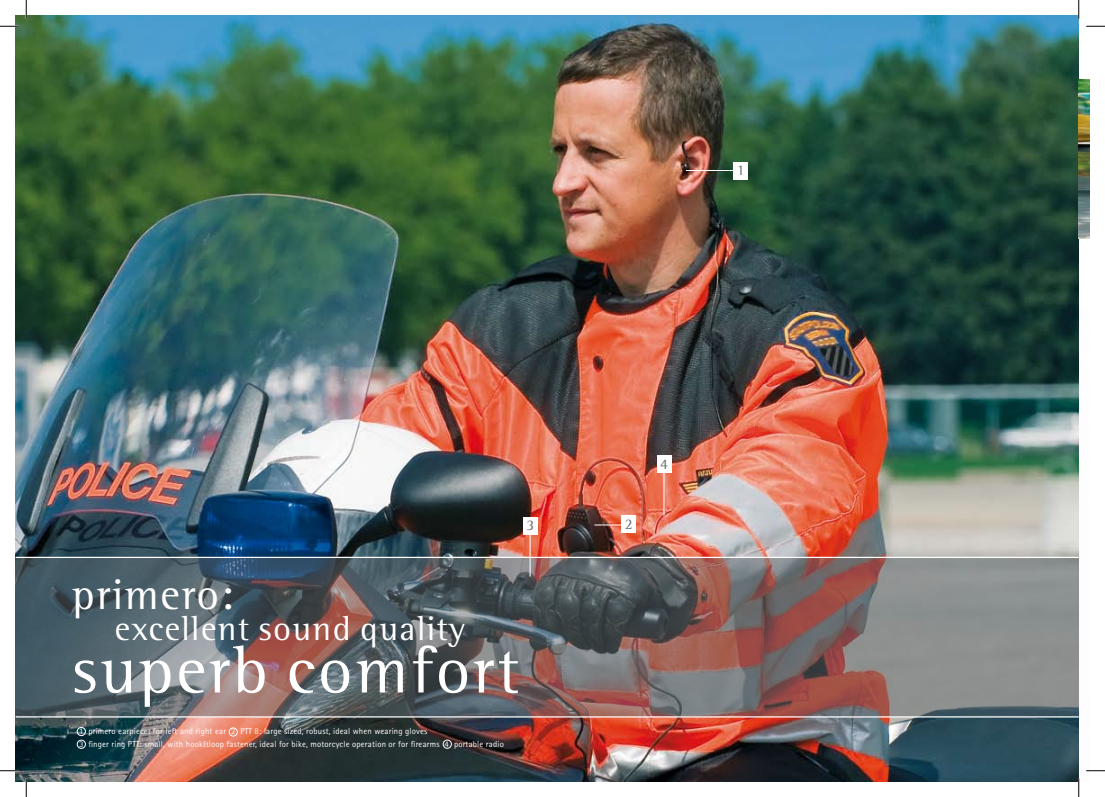
<style>
.page{position:relative;width:1105px;height:797px;background:#fff}
.page>*{position:absolute;margin:0;border:0;box-sizing:border-box;transform-origin:0 0}
.t1{font:67.38px "Rotis Semi Serif";letter-spacing:.04em;color:#fff}
.t2{font:43.75px "Rotis Semi Serif";letter-spacing:.04em;color:#fff}
.t3{font:34.75px "Rotis Semi Serif";letter-spacing:.04em;color:#fff}
.t4{font:15px "Rotis Semi Serif";color:#626b71}
.t5{font:8.75px/12.5px "Rotis Sans Serif";letter-spacing:.015em;color:#fff}
</style>
<div class="page">
<img style="left:16px;top:16px;width:1063px;height:765px">
<svg style="left:16px;top:558px;width:1063px;height:158px;background:#6e696b"></svg>
<hr style="left:16px;top:556px;width:1063px;height:2px;background:#fff">
<hr style="left:16px;top:716px;width:1063px;height:1px;background:#fff">
<img style="left:1079px;top:79px;width:10px;height:160px">
<hr style="left:530px;top:533px;width:1px;height:43px;background:#fff">
<div style="left:523px;top:516px;width:14px;height:18px;background:#fff"></div>
<hr style="left:686px;top:170px;width:48px;height:1px;background:#fff">
<div style="left:734px;top:162px;width:14px;height:17px;background:#fff"></div>
<hr style="left:594px;top:524px;width:30px;height:1px;background:#fff">
<div style="left:622px;top:515px;width:14px;height:18px;background:#fff"></div>
<hr style="left:664px;top:472px;width:1px;height:43px;background:#fff">
<div style="left:657px;top:455px;width:14px;height:18px;background:#fff"></div>
<div style="left:77px;top:727px;width:9px;height:8px;border:1px solid #fff;border-radius:50%"></div>
<div style="left:77px;top:740px;width:9px;height:8px;border:1px solid #fff;border-radius:50%"></div>
<div style="left:443px;top:740px;width:9px;height:8px;border:1px solid #fff;border-radius:50%"></div>
<div style="left:229px;top:727px;width:8px;height:9px;border:1px solid #fff;border-radius:50%"></div>
<svg style="left:0;top:25px;width:19px;height:2px"></svg>
<svg style="left:1086px;top:25px;width:19px;height:2px"></svg>
<svg style="left:0;top:770px;width:19px;height:1px"></svg>
<svg style="left:1086px;top:770px;width:19px;height:1px"></svg>
<svg style="left:25px;top:0;width:2px;height:19px"></svg>
<svg style="left:25px;top:778px;width:2px;height:19px"></svg>
<svg style="left:1078px;top:0;width:1px;height:19px"></svg>
<svg style="left:1078px;top:778px;width:1px;height:19px"></svg>
<h3 class="t4" style="left:737px;top:161px;width:9px">1</h3>
<h3 class="t4" style="left:526px;top:516px;width:9px">3</h3>
<h2 class="t2" style="left:72px;top:568px;width:163px">primero:</h2>
<h3 class="t3" style="left:115px;top:607px;width:352px">excellent sound quality</h3>
<h1 class="t1" style="left:72px;top:630px;width:449px">superb comfort</h1>
<p class="t5" style="left:79px;top:725px;width:426px">1 primero earpiece: for left and right ear 2 PTT 8: large sized, robust, ideal when wearing gloves<br>3 finger ring PTT: small, with hook&amp;loop fastener, ideal for bike, motorcycle operation or for firearms 4 portable radio</p>
<h3 class="t4" style="left:625px;top:515px;width:9px">2</h3>
<h3 class="t4" style="left:660px;top:455px;width:9px">4</h3>
</div>
